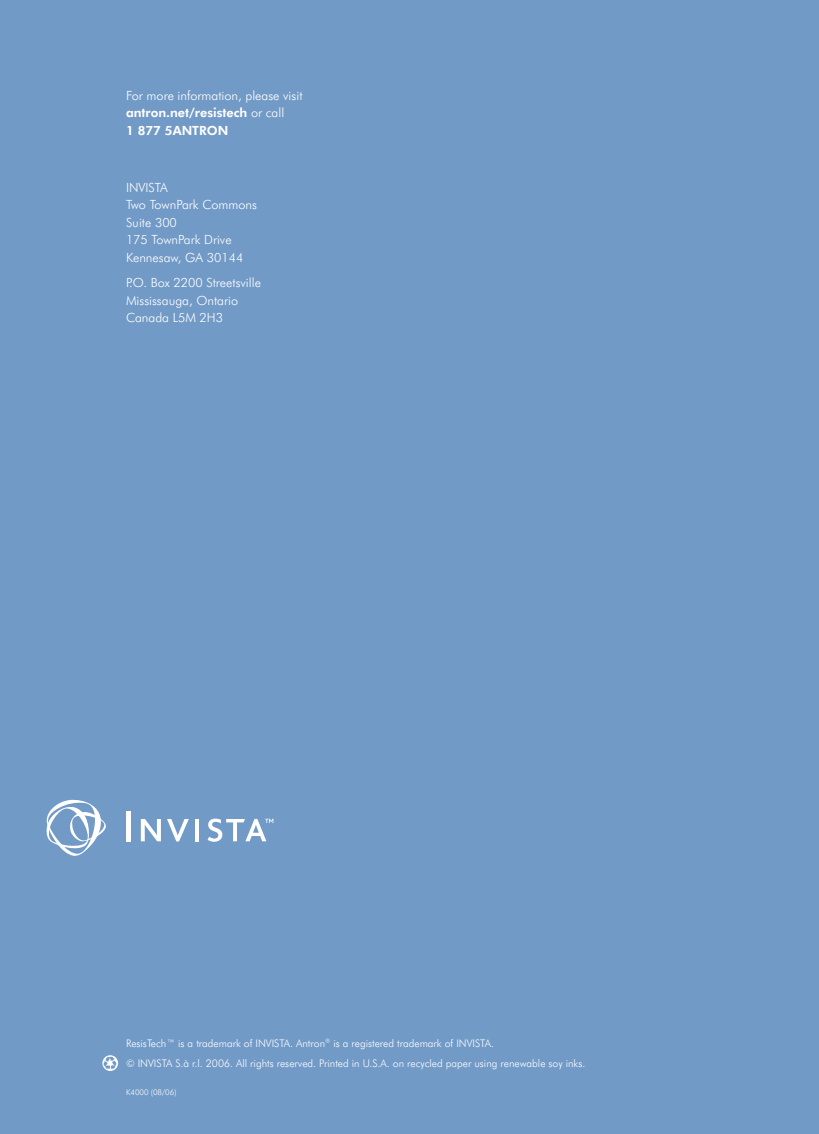
<style>
.page{position:relative;width:819px;height:1134px;background:#729ac7}
.page>*{position:absolute;margin:0;border:0;box-sizing:border-box;transform-origin:0 0}
.t1{font:300 12.6px/17.5px "Futura BT";color:#fff}
.t2{font:300 10.5px/20.1px "Futura BT";color:#fff}
.t3{font:300 7.88px "Futura BT";color:#fff}
.s1{font-weight:800}
</style>
<div class="page">
<svg style="left:46px;top:799px;width:60px;height:57px"></svg>
<hr style="left:126px;top:811px;width:4px;height:30px;background:#fff">
<svg style="left:141px;top:819px;width:20px;height:22px"></svg>
<svg style="left:167px;top:819px;width:22px;height:22px"></svg>
<hr style="left:195px;top:819px;width:4px;height:22px;background:#fff">
<svg style="left:208px;top:819px;width:65px;height:23px"></svg>
<svg style="left:102px;top:1055px;width:16px;height:16px"></svg>
<p class="t1" style="left:126px;top:87px;width:178px">For more information, please visit <span class="s1">antron.net/resistech</span> or call<br><span class="s1">1 877 5ANTRON</span></p>
<p class="t1" style="left:126px;top:179px;width:133px">INVISTA<br>Two TownPark Commons<br>Suite 300<br>175 TownPark Drive<br>Kennesaw, GA 30144</p>
<p class="t1" style="left:126px;top:274px;width:136px">P.O. Box 2200 Streetsville<br>Mississauga, Ontario<br>Canada L5M 2H3</p>
<p class="t2" style="left:126px;top:1033px;width:461px">ResisTech™ is a trademark of INVISTA. Antron<sup>®</sup> is a registered trademark of INVISTA.<br>© INVISTA S.à r.l. 2006. All rights reserved. Printed in U.S.A. on recycled paper using renewable soy inks.</p>
<p class="t3" style="left:126px;top:1087px;width:52px">K4000 (08/06)</p>
</div>
